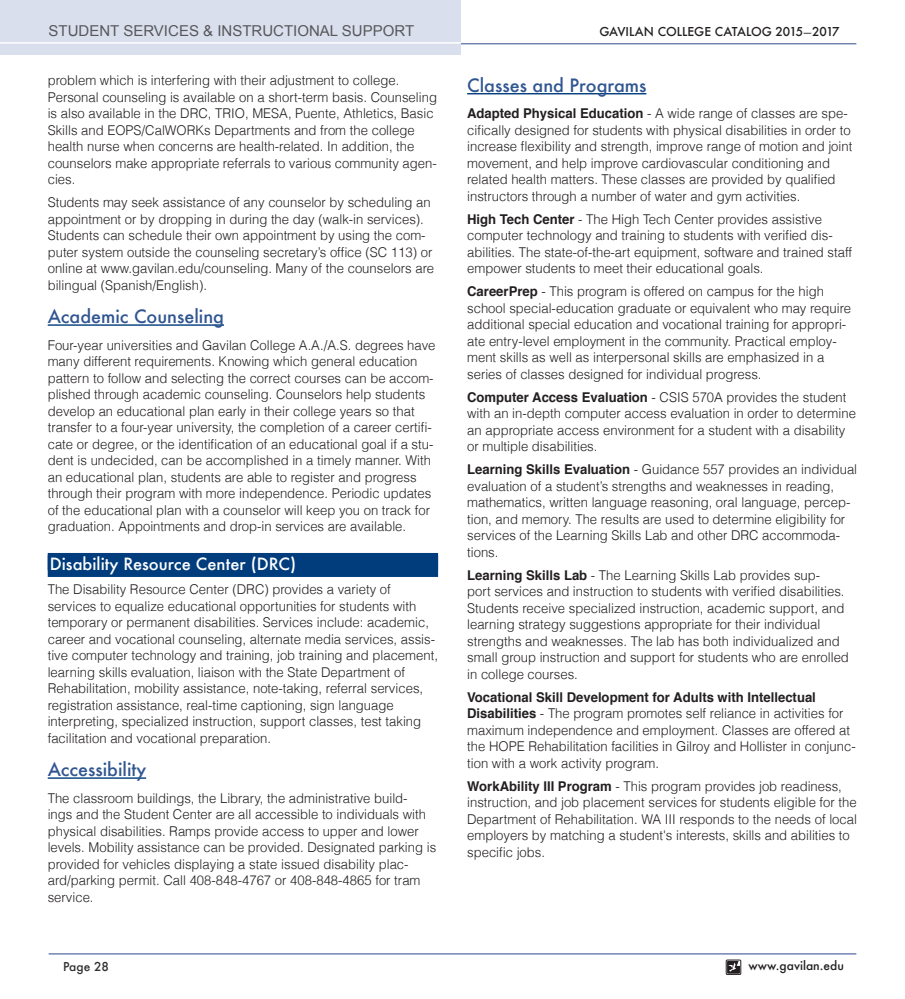
<style>
.page{position:relative;width:905px;height:999px;background:#fff}
.page>*{position:absolute;margin:0;border:0;box-sizing:border-box;transform-origin:0 0}
.SUB_Headline_12_pt_c{font:500 18px "Futura";color:#305691}
.SUB_Headline_color_1{font:500 16.5px "Futura";color:#fff}
.t1{font:15px "Arial";color:#57585a}
.body_text{font:300 13.5px/16.5px "Helvetica";color:#231f20}
.t2{font:500 12px "Futura";color:#231f20}
.t3{font:500 12px "Futura";color:#312f30}
.s1{font-family:"Minion Pro";font-weight:700;font-stretch:condensed}
.s2{font-weight:700}
</style>
<div class="page">
<hr style="left:49px;top:43px;width:807px;height:1px;background:#7183b1">
<hr style="left:49px;top:953px;width:807px;height:2px;background:#7183b1">
<div style="left:725px;top:960px;width:16px;height:15px;border:1px solid #231f20"></div>
<svg style="left:727px;top:961px;width:13px;height:13px"></svg>
<div style="left:0;top:0;width:461px;height:55px;background:#dadfed"></div>
<hr style="left:0;top:42px;width:460px;height:2px;background:#fff">
<hr style="left:48px;top:324px;width:176px;height:2px;background:#013d7d">
<div style="left:48px;top:553px;width:390px;height:24px;background:#013d7d"></div>
<hr style="left:48px;top:777px;width:98px;height:2px;background:#013d7d">
<hr style="left:467px;top:93px;width:179px;height:1px;background:#013d7d">
<p class="t1" style="left:49px;top:21px;width:367px">STUDENT SERVICES &amp; INSTRUCTIONAL SUPPORT</p>
<p class="body_text" style="left:48px;top:72px;width:391px">problem which is interfering with their adjustment to college.<br>Personal counseling is available on a short-term basis. Counseling is also available in the DRC, TRIO, MESA, Puente, Athletics, Basic Skills and EOPS/CalWORKs Departments and from the college health nurse when concerns are health-related. In addition, the counselors make appropriate referrals to various community agen&shy;cies.</p>
<p class="body_text" style="left:48px;top:194px;width:388px">Students may seek assistance of any counselor by scheduling an appointment or by dropping in during the day (walk-in services).<br>Students can schedule their own appointment by using the com&shy;puter system outside the counseling secretary’s office (SC 113) or online at www.gavilan.edu/counseling. Many of the counselors are bilingual (Spanish/English).</p>
<p class="SUB_Headline_12_pt_c" style="left:48px;top:304px;width:178px">Academic Counseling</p>
<p class="body_text" style="left:48px;top:336px;width:389px">Four-year universities and Gavilan College A.A./A.S. degrees have many different requirements. Knowing which general education pattern to follow and selecting the correct courses can be accom&shy;plished through academic counseling. Counselors help students develop an educational plan early in their college years so that transfer to a four-year university, the completion of a career certifi&shy;cate or degree, or the identification of an educational goal if a stu&shy;dent is undecided, can be accomplished in a timely manner. With an educational plan, students are able to register and progress through their program with more independence. Periodic updates of the educational plan with a counselor will keep you on track for graduation. Appointments and drop-in services are available.</p>
<p class="SUB_Headline_color_1" style="left:50px;top:553px;width:248px">Disability Resource Center (DRC)</p>
<p class="body_text" style="left:48px;top:581px;width:392px">The Disability Resource Center (DRC) provides a variety of services to equalize educational opportunities for students with temporary or permanent disabilities. Services include: academic, career and vocational counseling, alternate media services, assis&shy;tive computer technology and training, job training and placement, learning skills evaluation, liaison with the State Department of Rehabilitation, mobility assistance, note-taking, referral services, registration assistance, real-time captioning, sign language interpreting, specialized instruction, support classes, test taking facilitation and vocational preparation.</p>
<p class="SUB_Headline_12_pt_c" style="left:48px;top:757px;width:100px">Accessibility</p>
<p class="body_text" style="left:48px;top:789px;width:390px">The classroom buildings, the Library, the administrative build-<br>ings and the Student Center are all accessible to individuals with physical disabilities. Ramps provide access to upper and lower levels. Mobility assistance can be provided. Designated parking is provided for vehicles displaying a state issued disability plac&shy;ard/parking permit. Call 408-848-4767 or 408-848-4865 for tram service.</p>
<p class="t3" style="left:63px;top:958px;width:47px">Page 28</p>
<p class="t2" style="left:599px;top:24px;width:241px">GAVILAN COLLEGE CATALOG 2015<span class="s1">-</span>2017</p>
<p class="SUB_Headline_12_pt_c" style="left:467px;top:73px;width:181px">Classes and Programs</p>
<p class="body_text" style="left:467px;top:105px;width:386px"><span class="s2">Adapted Physical Education</span> - A wide range of classes are spe&shy;cifically designed for students with physical disabilities in order to increase flexibility and strength, improve range of motion and joint movement, and help improve cardiovascular conditioning and related health matters. These classes are provided by qualified instructors through a number of water and gym activities.</p>
<p class="body_text" style="left:467px;top:210px;width:386px"><span class="s2">High Tech Center</span> - The High Tech Center provides assistive computer technology and training to students with verified dis&shy;abilities. The state-of-the-art equipment, software and trained staff empower students to meet their educational goals.</p>
<p class="body_text" style="left:467px;top:283px;width:385px"><span class="s2">CareerPrep</span> - This program is offered on campus for the high school special-education graduate or equivalent who may require additional special education and vocational training for appropri&shy;ate entry-level employment in the community. Practical employ&shy;ment skills as well as interpersonal skills are emphasized in a series of classes designed for individual progress.</p>
<p class="body_text" style="left:467px;top:388px;width:390px"><span class="s2">Computer Access Evaluation</span> - CSIS 570A provides the student with an in-depth computer access evaluation in order to determine an appropriate access environment for a student with a disability or multiple disabilities.</p>
<p class="body_text" style="left:467px;top:461px;width:391px"><span class="s2">Learning Skills Evaluation</span> - Guidance 557 provides an individual evaluation of a student’s strengths and weaknesses in reading, mathematics, written language reasoning, oral language, percep&shy;tion, and memory. The results are used to determine eligibility for services of the Learning Skills Lab and other DRC accommoda&shy;tions.</p>
<p class="body_text" style="left:467px;top:566px;width:383px"><span class="s2">Learning Skills Lab</span> - The Learning Skills Lab provides sup-<br>port services and instruction to students with verified disabilities.<br>Students receive specialized instruction, academic support, and learning strategy suggestions appropriate for their individual strengths and weaknesses. The lab has both individualized and small group instruction and support for students who are enrolled in college courses.</p>
<p class="body_text" style="left:467px;top:688px;width:390px"><span class="s2">Vocational Skill Development for Adults with Intellectual Disabilities</span> - The program promotes self reliance in activities for maximum independence and employment. Classes are offered at the HOPE Rehabilitation facilities in Gilroy and Hollister in conjunc&shy;tion with a work activity program.</p>
<p class="body_text" style="left:467px;top:777px;width:391px"><span class="s2">WorkAbility III Program</span> - This program provides job readiness, instruction, and job placement services for students eligible for the Department of Rehabilitation. WA III responds to the needs of local employers by matching a student's interests, skills and abilities to specific jobs.</p>
<p class="t2" style="left:748px;top:958px;width:97px">www.gavilan.edu</p>
</div>
